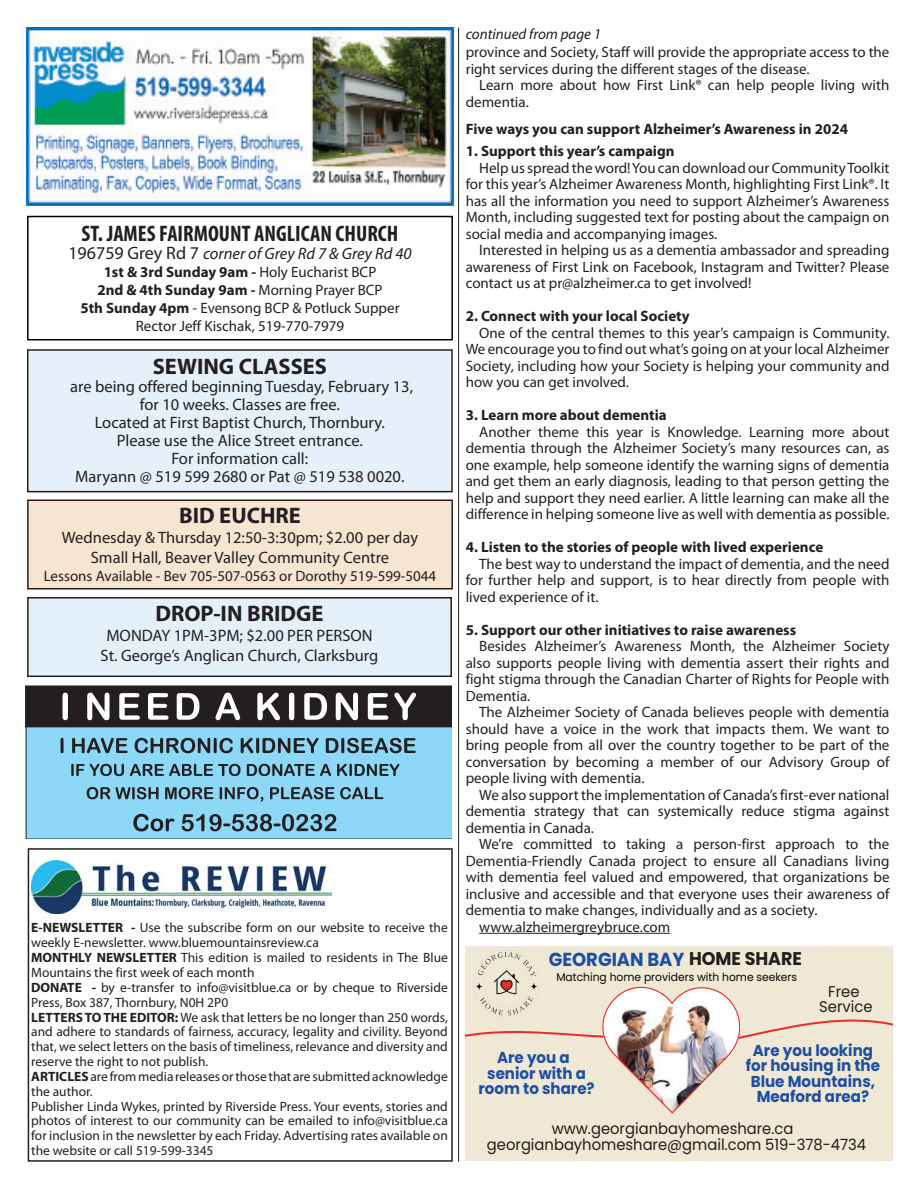
<style>
.page{position:relative;width:918px;height:1188px;background:#fff}
.page>*{position:absolute;margin:0;border:0;box-sizing:border-box;transform-origin:0 0}
.t1{font:700 22.5px "Myriad Pro";color:#231f20}
.t2{font:700 condensed 22.5px "Myriad Pro";color:#231f20}
.t3{font:700 18.9px "Poppins";color:#1d4ea1;scale:.95 1}
.t4{font:16.5px "Myriad Pro";color:#231f20}
.t5{font:italic 16.5px "Myriad Pro";color:#231f20}
.t6{font:700 15.75px/15.5px "Poppins";color:#1d4ea1;text-align:center;scale:.95 1}
.t7{font:15.45px/14.2px "Poppins";color:#201d1b;text-align:center;scale:.95 1}
.t8{font:15px/16.5px "Myriad Pro";color:#231f20;text-align:justify}
.t9{font:700 15px "Myriad Pro";color:#231f20}
.t10{font:italic 15px "Myriad Pro";color:#231f20}
.t11{font:13.5px/14.9px "Myriad Pro";color:#231f20}
.t12{font:11.25px "Poppins";color:#080704;scale:.95 1}
.s1{font-style:normal;font-size:18px}
.s2{font-weight:400}
.s3{font-weight:700}
.s4{font-size:18.45px;color:#201d1b}
</style>
<div class="page">
<div style="left:28px;top:350px;width:424px;height:142px;background:#e5f0fa"></div>
<div style="left:27px;top:349px;width:426px;height:143px;border:2px solid #231f20"></div>
<div style="left:28px;top:848px;width:425px;height:314px;border:2px solid #231f20"></div>
<img style="left:32px;top:860px;width:299px;height:53px">
<div style="left:27px;top:216px;width:426px;height:124px;border:2px solid #000"></div>
<div style="left:28px;top:500px;width:424px;height:89px;background:#f6e6d1"></div>
<div style="left:27px;top:500px;width:426px;height:90px;border:2px solid #231f20"></div>
<div style="left:28px;top:598px;width:423px;height:78px;background:#e4f0f9"></div>
<div style="left:27px;top:597px;width:425px;height:80px;border:2px solid #231f20"></div>
<hr style="left:458px;top:28px;width:1px;height:1134px;background:#231f20">
<div style="left:26px;top:727px;width:425px;height:111px;background:#8dd7f7"></div>
<svg style="left:26px;top:686px;width:425px;height:41px"></svg>
<svg style="left:61px;top:738px;width:3px;height:15px"></svg>
<svg style="left:72px;top:738px;width:56px;height:15px"></svg>
<svg style="left:135px;top:738px;width:98px;height:15px"></svg>
<svg style="left:241px;top:738px;width:78px;height:15px"></svg>
<svg style="left:326px;top:738px;width:90px;height:15px"></svg>
<svg style="left:71px;top:764px;width:53px;height:12px"></svg>
<svg style="left:130px;top:764px;width:111px;height:12px"></svg>
<svg style="left:337px;top:764px;width:62px;height:12px"></svg>
<svg style="left:247px;top:764px;width:84px;height:12px"></svg>
<svg style="left:87px;top:787px;width:23px;height:12px"></svg>
<svg style="left:116px;top:787px;width:43px;height:12px"></svg>
<svg style="left:165px;top:787px;width:48px;height:12px"></svg>
<svg style="left:220px;top:787px;width:43px;height:15px"></svg>
<svg style="left:270px;top:787px;width:113px;height:12px"></svg>
<svg style="left:133px;top:814px;width:41px;height:17px"></svg>
<svg style="left:182px;top:814px;width:155px;height:17px;background:#618b9f"></svg>
<hr style="left:479px;top:933px;width:191px;height:1px;background:#231f20">
<div style="left:466px;top:946px;width:426px;height:215px;background:#efe8d4"></div>
<svg style="left:466px;top:986px;width:426px;height:128px"></svg>
<img style="left:474px;top:951px;width:65px;height:67px">
<img style="left:27px;top:28px;width:426px;height:178px">
<p class="t2" style="left:82px;top:219px;width:318px">ST. JAMES FAIRMOUNT ANGLICAN CHURCH</p>
<p class="t5" style="left:68px;top:243px;width:345px"><span class="s1">196759 Grey Rd 7</span> corner of Grey Rd 7 &amp; Grey Rd 40</p>
<p class="t9" style="left:104px;top:262px;width:274px">1st &amp; 3rd Sunday 9am - <span class="s2">Holy Eucharist BCP</span></p>
<p class="t9" style="left:97px;top:280px;width:287px">2nd &amp; 4th Sunday 9am - <span class="s2">Morning Prayer BCP</span></p>
<p class="t8" style="left:80px;top:299px;width:321px"><span class="s3">5th Sunday 4pm</span> - Evensong BCP &amp; Potluck Supper</p>
<p class="t8" style="left:136px;top:317px;width:210px">Rector Jeff Kischak, 519-770-7979</p>
<p class="t1" style="left:153px;top:352px;width:176px">SEWING CLASSES</p>
<p class="t4" style="left:70px;top:376px;width:344px">are being offered beginning Tuesday, February 13,</p>
<p class="t4" style="left:140px;top:394px;width:202px">for 10 weeks. Classes are free.</p>
<p class="t4" style="left:95px;top:412px;width:292px">Located at First Baptist Church, Thornbury.</p>
<p class="t4" style="left:117px;top:430px;width:248px">Please use the Alice Street entrance.</p>
<p class="t4" style="left:171px;top:448px;width:138px">For information call:</p>
<p class="t4" style="left:75px;top:466px;width:331px">Maryann @ 519 599 2680 or Pat @ 519 538 0020.</p>
<p class="t1" style="left:179px;top:501px;width:123px">BID EUCHRE</p>
<p class="t4" style="left:62px;top:528px;width:358px">Wednesday &amp; Thursday 12:50-3:30pm; $2.00 per day</p>
<p class="t4" style="left:91px;top:547px;width:300px">Small Hall, Beaver Valley Community Centre</p>
<p class="t8" style="left:44px;top:568px;width:394px">Lessons Available - Bev 705-507-0563 or Dorothy 519-599-5044</p>
<p class="t1" style="left:156px;top:599px;width:169px">DROP-IN BRIDGE</p>
<p class="t4" style="left:106px;top:625px;width:268px">MONDAY 1PM-3PM; $2.00 PER PERSON</p>
<p class="t4" style="left:101px;top:645px;width:279px">St. George’s Anglican Church, Clarksburg</p>
<p class="t11" style="left:31px;top:920px;width:418px"><span class="s3">E-NEWSLETTER -</span> Use the subscribe form on our website to receive the weekly E-newsletter. www.bluemountainsreview.ca</p>
<p class="t11" style="left:31px;top:950px;width:418px"><span class="s3">MONTHLY NEWSLETTER</span> This edition is mailed to residents in The Blue<br>Mountains the first week of each month</p>
<p class="t11" style="left:31px;top:980px;width:418px"><span class="s3">DONATE -</span> by e-transfer to info@visitblue.ca or by cheque to Riverside<br>Press, Box 387, Thornbury, N0H 2P0</p>
<p class="t11" style="left:31px;top:1009px;width:418px;text-align:justify"><span class="s3">LETTERS TO THE EDITOR:</span> We ask that letters be no longer than 250 words, and adhere to standards of fairness, accuracy, legality and civility. Beyond that, we select letters on the basis of timeliness, relevance and diversity and reserve the right to not publish.</p>
<p class="t11" style="left:31px;top:1069px;width:418px"><span class="s3">ARTICLES</span> are from media releases or those that are submitted acknowledge the author.</p>
<p class="t11" style="left:31px;top:1098px;width:418px;text-align:justify">Publisher Linda Wykes, printed by Riverside Press. Your events, stories and photos of interest to our community can be emailed to info@visitblue.ca for inclusion in the newsletter by each Friday. Advertising rates available on the website or call 519-599-3345</p>
<p class="t10" style="left:466px;top:25px;width:137px">continued from page 1</p>
<p class="t8" style="left:466px;top:44px;width:425px">province and Society, Staff will provide the appropriate access to the right services during the different stages of the disease.</p>
<p class="t8" style="left:466px;top:77px;width:425px;text-indent:14px">Learn more about how First Link® can help people living with dementia.</p>
<p class="t9" style="left:466px;top:119px;width:384px">Five ways you can support Alzheimer’s Awareness in 2024</p>
<p class="t9" style="left:466px;top:141px;width:210px">1. Support this year’s campaign</p>
<p class="t8" style="left:466px;top:159px;width:425px;text-indent:14px">Help us spread the word! You can download our Community Toolkit for this year’s Alzheimer Awareness Month, highlighting First Link®. It has all the information you need to support Alzheimer’s Awareness Month, including suggested text for posting about the campaign on social media and accompanying images.</p>
<p class="t8" style="left:466px;top:242px;width:425px;text-indent:14px">Interested in helping us as a dementia ambassador and spreading awareness of First Link on Facebook, Instagram and Twitter? Please contact us at pr@alzheimer.ca to get involved!</p>
<p class="t9" style="left:466px;top:306px;width:226px">2. Connect with your local Society</p>
<p class="t8" style="left:466px;top:324px;width:425px;text-indent:14px">One of the central themes to this year’s campaign is Community.<br>We encourage you to find out what’s going on at your local Alzheimer Society, including how your Society is helping your community and how you can get involved.</p>
<p class="t9" style="left:466px;top:405px;width:203px">3. Learn more about dementia</p>
<p class="t8" style="left:466px;top:423px;width:425px;text-indent:14px">Another theme this year is Knowledge. Learning more about dementia through the Alzheimer Society’s many resources can, as one example, help someone identify the warning signs of dementia and get them an early diagnosis, leading to that person getting the help and support they need earlier. A little learning can make all the difference in helping someone live as well with dementia as possible.</p>
<p class="t9" style="left:466px;top:537px;width:359px">4. Listen to the stories of people with lived experience</p>
<p class="t8" style="left:466px;top:555px;width:425px;text-indent:14px">The best way to understand the impact of dementia, and the need for further help and support, is to hear directly from people with lived experience of it.</p>
<p class="t9" style="left:466px;top:620px;width:332px">5. Support our other initiatives to raise awareness</p>
<p class="t8" style="left:466px;top:638px;width:425px;text-indent:14px">Besides Alzheimer’s Awareness Month, the Alzheimer Society also supports people living with dementia assert their rights and fight stigma through the Canadian Charter of Rights for People with Dementia.</p>
<p class="t8" style="left:466px;top:704px;width:425px;text-indent:14px">The Alzheimer Society of Canada believes people with dementia should have a voice in the work that impacts them. We want to bring people from all over the country together to be part of the conversation by becoming a member of our Advisory Group of people living with dementia.</p>
<p class="t8" style="left:466px;top:786px;width:425px;text-indent:14px">We also support the implementation of Canada’s first-ever national dementia strategy that can systemically reduce stigma against dementia in Canada.</p>
<p class="t8" style="left:466px;top:836px;width:425px;text-indent:14px">We’re committed to taking a person-first approach to the Dementia-Friendly Canada project to ensure all Canadians living with dementia feel valued and empowered, that organizations be inclusive and accessible and that everyone uses their awareness of dementia to make changes, individually and as a society.</p>
<p class="t8" style="left:479px;top:918px;width:193px">www.alzheimergreybruce.com</p>
<p class="t3" style="left:549px;top:948px;width:268px">GEORGIAN BAY <span class="s4">HOME SHARE</span></p>
<p class="t12" style="left:556px;top:971px;width:255px">Matching home providers with home seekers</p>
<p class="t7" style="left:819px;top:985px;width:58px">Free<br>Service</p>
<p class="t6" style="left:479px;top:1050px;width:124px">Are you a senior with a room to share?</p>
<p class="t6" style="left:746px;top:1043px;width:143px">Are you looking for housing in the<br>Blue Mountains,<br>Meaford area?</p>
<p class="t7" style="left:487px;top:1120px;width:401px;line-height:16.6px">www.georgianbayhomeshare.ca georgianbayhomeshare@gmail.com 519-378-4734</p>
</div>
